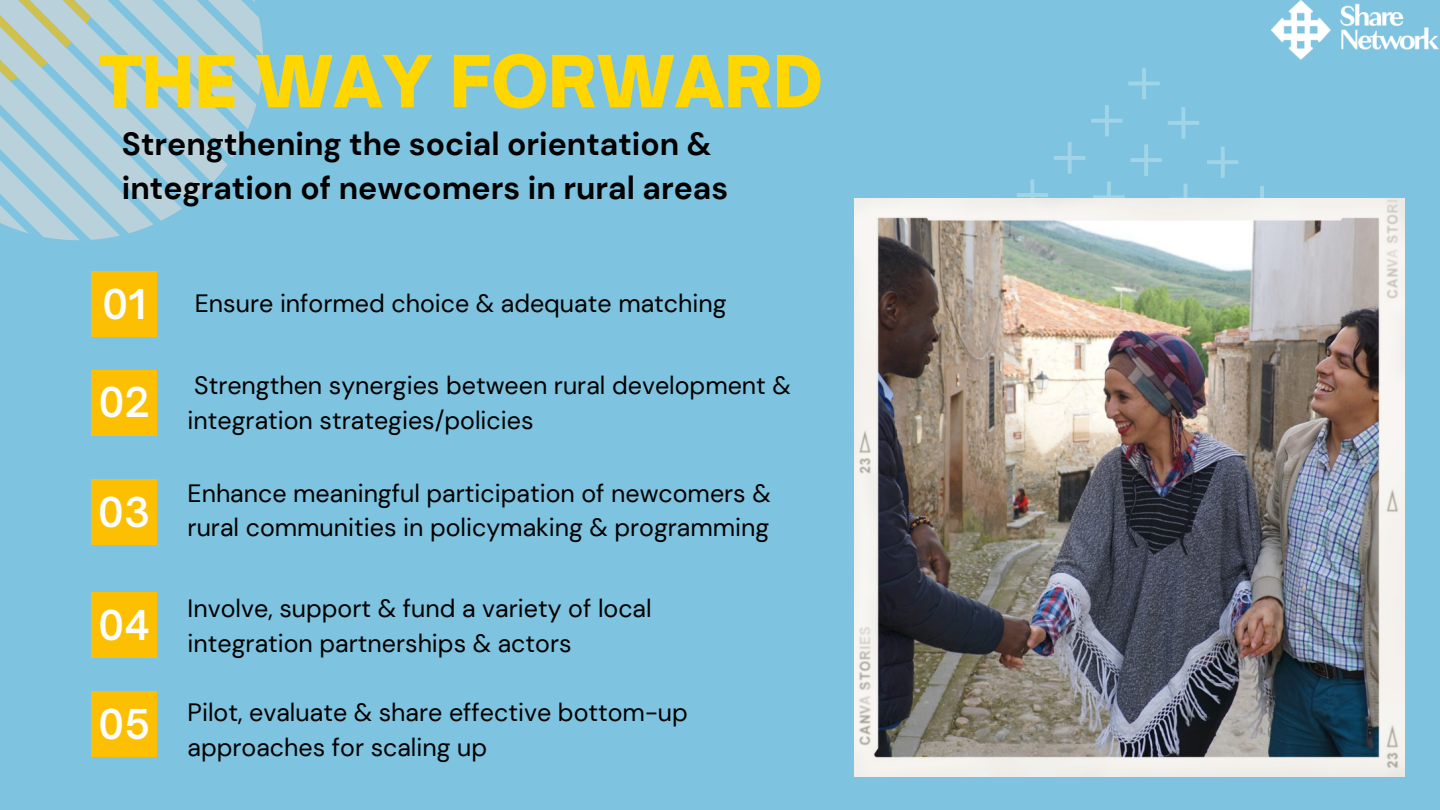
<style>
.page{position:relative;width:1440px;height:810px;background:#7ec3df}
.page>*{position:absolute;margin:0;border:0;box-sizing:border-box;transform-origin:0 0}
.t1{font:900 68.6px "Open Sauce One";color:#ffd600}
.t2{font:600 39.4px "Open Sauce One";color:#fdfdfd}
.t3{font:700 32px/44.2px "DM Sans";color:#000}
.t4{font:25px/34.5px "DM Sans";color:#000}
</style>
<div class="page">
<svg style="left:0;top:0;width:263px;height:240px"></svg>
<div style="left:91px;top:692px;width:66px;height:65px;background:#fcbf01"></div>
<div style="left:91px;top:593px;width:66px;height:65px;background:#fcbf01"></div>
<div style="left:91px;top:480px;width:66px;height:65px;background:#fcbf01"></div>
<div style="left:91px;top:370px;width:66px;height:65px;background:#fcbf01"></div>
<svg style="left:1017px;top:68px;width:247px;height:130px"></svg>
<img style="left:855px;top:198px;width:550px;height:579px">
<img style="left:1271px;top:0;width:168px;height:60px">
<div style="left:91px;top:272px;width:66px;height:65px;background:#fcbf01"></div>
<h1 class="t1" style="left:99px;top:39px;width:725px">THE WAY FORWARD</h1>
<p class="t3" style="left:122px;top:122px;width:608px">Strengthening the social orientation &amp; integration of newcomers in rural areas</p>
<h2 class="t2" style="left:102px;top:280px;width:45px">01</h2>
<h2 class="t2" style="left:98px;top:378px;width:53px">02</h2>
<h2 class="t2" style="left:98px;top:488px;width:54px">03</h2>
<h2 class="t2" style="left:98px;top:601px;width:53px">04</h2>
<h2 class="t2" style="left:98px;top:700px;width:54px">05</h2>
<p class="t4" style="left:195px;top:286px;width:533px">Ensure informed choice &amp; adequate matching</p>
<p class="t4" style="left:188px;top:368px;width:605px">Strengthen synergies between rural development &amp; integration strategies/policies</p>
<p class="t4" style="left:188px;top:476px;width:585px">Enhance meaningful participation of newcomers &amp; rural communities in policymaking &amp; programming</p>
<p class="t4" style="left:188px;top:592px;width:466px">Involve, support &amp; fund a variety of local integration partnerships &amp; actors</p>
<p class="t4" style="left:188px;top:695px;width:502px">Pilot, evaluate &amp; share effective bottom-up approaches for scaling up</p>
</div>
